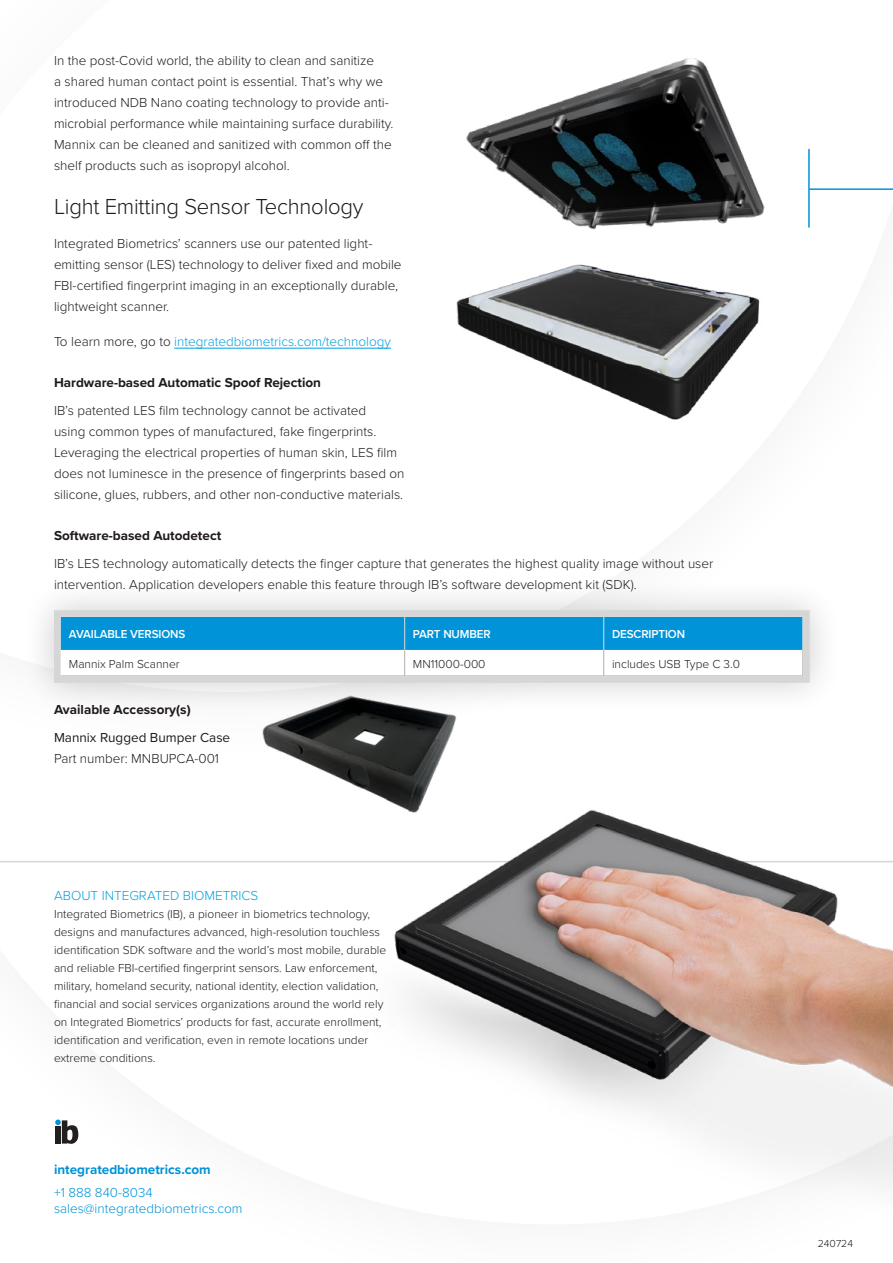
<style>
.page{position:relative;width:893px;height:1263px;background:#fff}
.page>*{position:absolute;margin:0;border:0;box-sizing:border-box;transform-origin:0 0}
.t1{font:300 22.5px "Proxima Nova";letter-spacing:-.01em;color:#201a1a}
.t2{font:300 13.5px/21px "Proxima Nova";color:#201a1a}
.t3{font:700 13.5px "Proxima Nova";color:#201a1a}
.t4{font:300 13.5px "Proxima Nova";color:#00a0df}
.t5{font:300 13.5px/16.2px "Proxima Nova";color:#0093d7}
.t6{font:700 13.5px "Proxima Nova";color:#0093d7}
.t7{font:13.5px "Proxima Nova";color:#201a1a}
.t8{font:300 12px/18px "Proxima Nova";color:#201a1a}
.t9{font:600 12px "Proxima Nova";letter-spacing:-.01em;color:#fff}
.t10{font:300 10.5px "Proxima Nova";color:#201a1a}
.s1{color:#201a1a}
</style>
<div class="page">
<svg style="left:55px;top:1119px;width:23px;height:25px"></svg>
<hr style="left:0;top:861px;width:893px;height:1px;background:#d6d6d7">
<img style="left:201px;top:809px;width:692px;height:379px">
<hr style="left:174px;top:348px;width:217px;height:1px;background:#00a0df">
<hr style="left:810px;top:188px;width:83px;height:2px;background:#0093d7">
<div style="left:21px;top:577px;width:822px;height:139px;background:#000;opacity:.2"></div>
<svg style="left:51px;top:607px;width:762px;height:79px"></svg>
<img style="left:466px;top:58px;width:389px;height:164px">
<img style="left:456px;top:222px;width:354px;height:198px">
<img style="left:244px;top:659px;width:237px;height:178px">
<p class="t2" style="left:54px;top:49px;width:341px">In the post-Covid world, the ability to clean and sanitize<br>a shared human contact point is essential. That’s why we introduced NDB Nano coating technology to provide anti&shy;microbial performance while maintaining surface durability.<br>Mannix can be cleaned and sanitized with common off the shelf products such as isopropyl alcohol.</p>
<h1 class="t1" style="left:54px;top:190px;width:311px">Light Emitting Sensor Technology</h1>
<p class="t2" style="left:54px;top:233px;width:349px">Integrated Biometrics’ scanners use our patented light&shy;emitting sensor (LES) technology to deliver fixed and mobile FBI-certified fingerprint imaging in an exceptionally durable, lightweight scanner.</p>
<p class="t4" style="left:54px;top:331px;width:339px"><span class="s1">To learn more, go to</span> integratedbiometrics.com/technology</p>
<p class="t3" style="left:54px;top:373px;width:269px">Hardware-based Automatic Spoof Rejection</p>
<p class="t2" style="left:54px;top:399px;width:352px">IB’s patented LES film technology cannot be activated<br>using common types of manufactured, fake fingerprints.<br>Leveraging the electrical properties of human skin, LES film does not luminesce in the presence of fingerprints based on silicone, glues, rubbers, and other non-conductive materials.</p>
<p class="t3" style="left:54px;top:526px;width:169px">Software-based Autodetect</p>
<p class="t2" style="left:54px;top:552px;width:661px">IB’s LES technology automatically detects the finger capture that generates the highest quality image without user intervention. Application developers enable this feature through IB’s software development kit (SDK).</p>
<p class="t9" style="left:69px;top:625px;width:118px">AVAILABLE VERSIONS</p>
<p class="t9" style="left:413px;top:625px;width:79px">PART NUMBER</p>
<p class="t9" style="left:612px;top:625px;width:75px">DESCRIPTION</p>
<p class="t8" style="left:69px;top:654px;width:112px">Mannix Palm Scanner</p>
<p class="t8" style="left:413px;top:654px;width:74px">MN11000-000</p>
<p class="t8" style="left:612px;top:654px;width:130px">includes USB Type C 3.0</p>
<p class="t3" style="left:54px;top:700px;width:138px">Available Accessory(s)</p>
<p class="t7" style="left:54px;top:727px;width:178px">Mannix Rugged Bumper Case</p>
<p class="t2" style="left:54px;top:747px;width:167px">Part number: MNBUPCA-001</p>
<p class="t4" style="left:54px;top:885px;width:206px">ABOUT INTEGRATED BIOMETRICS</p>
<p class="t8" style="left:54px;top:904px;width:334px">Integrated Biometrics (IB), a pioneer in biometrics technology, designs and manufactures advanced, high-resolution touchless identification SDK software and the world’s most mobile, durable and reliable FBI-certified fingerprint sensors. Law enforcement, military, homeland security, national identity, election validation, financial and social services organizations around the world rely on Integrated Biometrics’ products for fast, accurate enrollment, identification and verification, even in remote locations under extreme conditions.</p>
<p class="t6" style="left:54px;top:1159px;width:158px">integratedbiometrics.com</p>
<p class="t5" style="left:54px;top:1184px;width:190px">+1 888 840-8034 sales@integratedbiometrics.com</p>
<p class="t10" style="left:818px;top:1235px;width:37px">240724</p>
</div>
